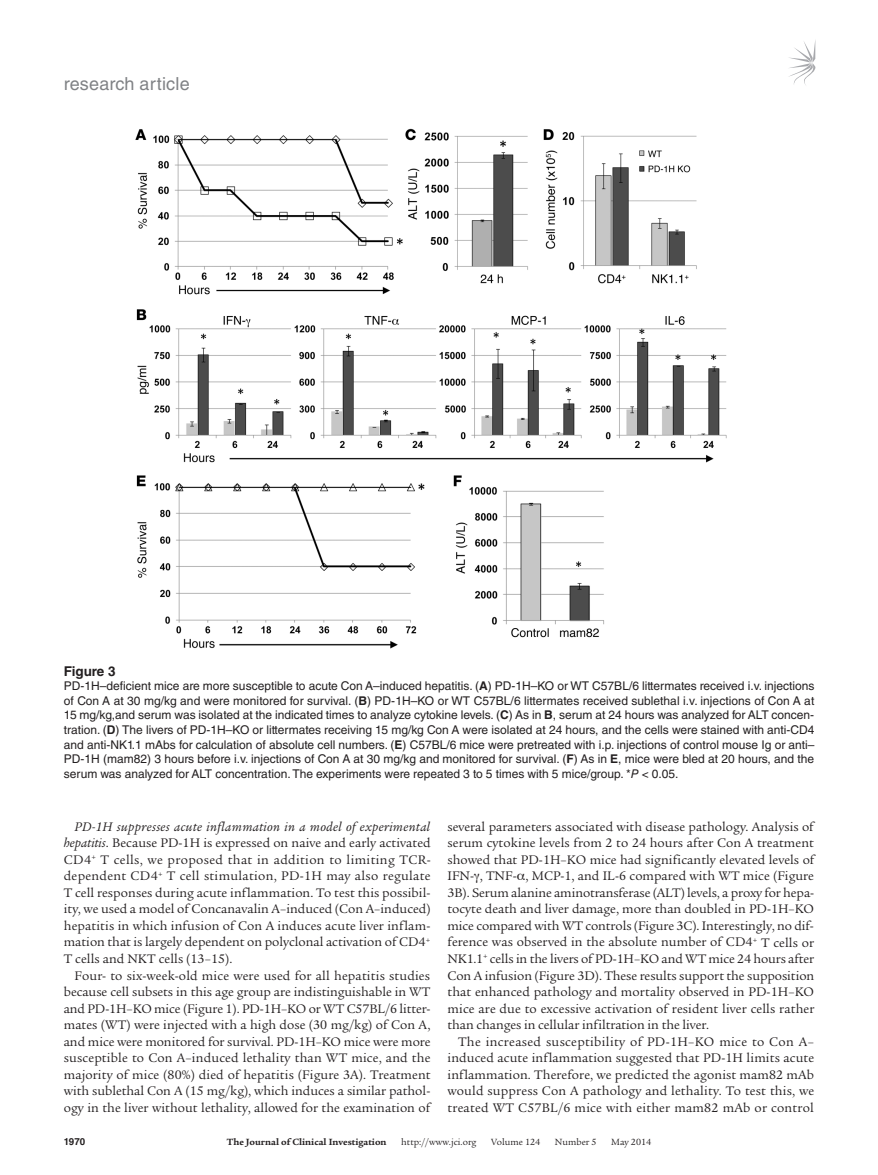
<style>
.page{position:relative;width:878px;height:1175px;background:#fff}
.page>*{position:absolute;margin:0;border:0;box-sizing:border-box;transform-origin:0 0}
.t1{font:18px "Helvetica LT Std";letter-spacing:.01em;color:#808285}
.t2{font:13.5px/16.5px "Legacy Serif Std";letter-spacing:.005em;color:#231f20;text-align:justify}
.t3{font:700 13.5px "Helvetica LT Std";color:#231f20}
.t4{font:12px/14.7px "Helvetica LT Std";color:#231f20;text-align:justify}
.t5{font:9.75px "Legacy Serif Std";color:#231f20}
.t6{font:700 9.75px "Legacy Serif Std";color:#231f20}
.t7{font:700 9.75px "Helvetica LT Std";color:#231f20}
.s1{font-weight:700}
.s2{font-style:italic}
</style>
<div class="page">
<svg style="left:789px;top:42px;width:26px;height:43px"></svg>
<img style="left:135px;top:128px;width:592px;height:521px">
<h1 class="t1" style="left:64px;top:73px;width:127px">research article</h1>
<p class="t3" style="left:64px;top:662px;width:53px">Figure 3</p>
<p class="t4" style="left:64px;top:678px;width:752px">PD-1H–deficient mice are more susceptible to acute Con A–induced hepatitis. (<span class="s1">A</span>) PD-1H–KO or WT C57BL/6 littermates received i.v. injections of Con A at 30 mg/kg and were monitored for survival. (<span class="s1">B</span>) PD-1H–KO or WT C57BL/6 littermates received sublethal i.v. injections of Con A at 15 mg/kg,and serum was isolated at the indicated times to analyze cytokine levels. (<span class="s1">C</span>) As in <span class="s1">B</span>, serum at 24 hours was analyzed for ALT concen&shy;tration. (<span class="s1">D</span>) The livers of PD-1H–KO or littermates receiving 15 mg/kg Con A were isolated at 24 hours, and the cells were stained with anti-CD4 and anti-NK1.1 mAbs for calculation of absolute cell numbers. (<span class="s1">E</span>) C57BL/6 mice were pretreated with i.p. injections of control mouse Ig or anti– PD-1H (mam82) 3 hours before i.v. injections of Con A at 30 mg/kg and monitored for survival. (<span class="s1">F</span>) As in <span class="s1">E</span>, mice were bled at 20 hours, and the serum was analyzed for ALT concentration. The experiments were repeated 3 to 5 times with 5 mice/group. *<span class="s2">P</span> &lt; 0.05.</p>
<p class="t2" style="left:64px;top:818px;width:368px;text-indent:11px"><span class="s2">PD-1H suppresses acute inflammation in a model of experimental hepatitis</span>. Because PD-1H is expressed on naive and early activated CD4<sup>+</sup> T cells, we proposed that in addition to limiting TCR&shy;dependent CD4<sup>+</sup> T cell stimulation, PD-1H may also regulate T cell responses during acute inflammation. To test this possibil&shy;ity, we used a model of Concanavalin A–induced (Con A–induced) hepatitis in which infusion of Con A induces acute liver inflam&shy;mation that is largely dependent on polyclonal activation of CD4<sup>+ </sup>T cells and NKT cells (13–15).</p>
<p class="t2" style="left:64px;top:967px;width:368px;text-indent:11px">Four- to six-week-old mice were used for all hepatitis studies because cell subsets in this age group are indistinguishable in WT and PD-1H–KO mice (Figure 1). PD-1H–KO or WT C57BL/6 litter&shy;mates (WT) were injected with a high dose (30 mg/kg) of Con A, and mice were monitored for survival. PD-1H–KO mice were more susceptible to Con A–induced lethality than WT mice, and the majority of mice (80%) died of hepatitis (Figure 3A). Treatment with sublethal Con A (15 mg/kg), which induces a similar pathol&shy;ogy in the liver without lethality, allowed for the examination of</p>
<p class="t2" style="left:447px;top:818px;width:368px">several parameters associated with disease pathology. Analysis of serum cytokine levels from 2 to 24 hours after Con A treatment showed that PD-1H–KO mice had significantly elevated levels of IFN- , TNF- , MCP-1, and IL-6 compared with WT mice (Figure 3B). Serum alanine aminotransferase (ALT) levels, a proxy for hepa&shy;tocyte death and liver damage, more than doubled in PD-1H–KO mice compared with WT controls (Figure 3C). Interestingly, no dif&shy;ference was observed in the absolute number of CD4<sup>+</sup> T cells or NK1.1<sup>+</sup> cells in the livers of PD-1H–KO and WT mice 24 hours after Con A infusion (Figure 3D). These results support the supposition that enhanced pathology and mortality observed in PD-1H–KO mice are due to excessive activation of resident liver cells rather than changes in cellular infiltration in the liver.</p>
<p class="t2" style="left:447px;top:1033px;width:368px;text-indent:11px">The increased susceptibility of PD-1H–KO mice to Con A– induced acute inflammation suggested that PD-1H limits acute inflammation. Therefore, we predicted the agonist mam82 mAb would suppress Con A pathology and lethality. To test this, we treated WT C57BL/6 mice with either mam82 mAb or control</p>
<p class="t7" style="left:64px;top:1135px;width:23px">1970</p>
<p class="t6" style="left:227px;top:1135px;width:161px">The Journal of Clinical Investigation</p>
<p class="t5" style="left:401px;top:1136px;width:77px">http://www.jci.org</p>
<p class="t5" style="left:491px;top:1136px;width:50px">Volume 124</p>
<p class="t5" style="left:555px;top:1136px;width:43px">Number 5</p>
<p class="t5" style="left:611px;top:1136px;width:41px">May 2014</p>
</div>
